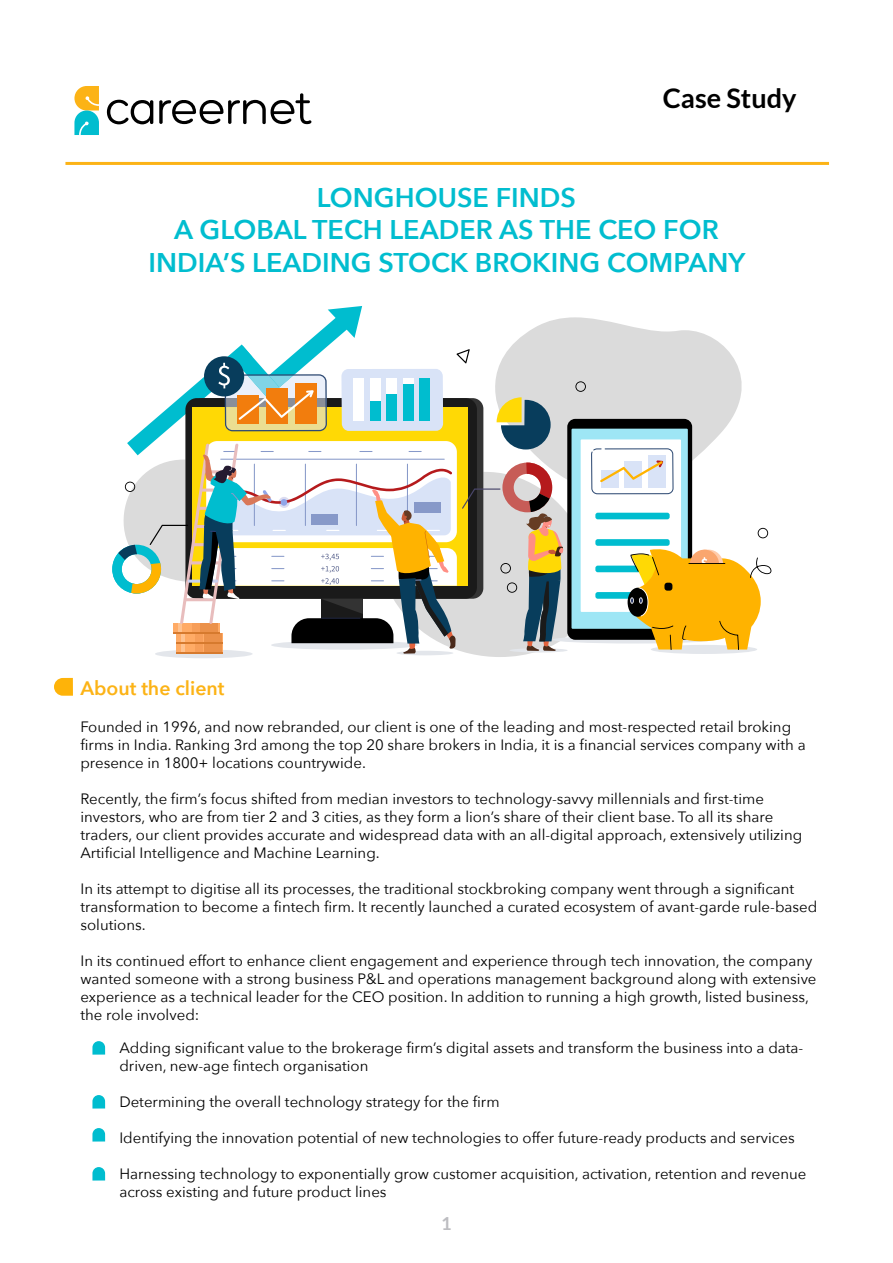
<style>
.page{position:relative;width:893px;height:1263px;background:#fff}
.page>*{position:absolute;margin:0;border:0;box-sizing:border-box;transform-origin:0 0}
.t1{font:600 27px "Avenir Next";color:#01bdcf}
.t2{font:700 27px "Lato";color:#000}
.t3{font:600 19.5px "Avenir Next";color:#fcb316}
.t4{font:700 18px "Lato";color:#bdbdc1}
.t5{font:15px/18px "Avenir Next";color:#000}
</style>
<div class="page">
<svg style="left:107px;top:100px;width:46px;height:24px"></svg>
<svg style="left:159px;top:93px;width:153px;height:31px"></svg>
<svg style="left:74px;top:86px;width:25px;height:49px"></svg>
<hr style="left:65px;top:162px;width:764px;height:3px;background:#fcb316">
<svg style="left:54px;top:678px;width:19px;height:18px"></svg>
<svg style="left:92px;top:1128px;width:13px;height:13px"></svg>
<svg style="left:92px;top:1167px;width:13px;height:13px"></svg>
<svg style="left:92px;top:1095px;width:13px;height:13px"></svg>
<svg style="left:92px;top:1041px;width:13px;height:14px"></svg>
<div style="left:155px;top:649px;width:98px;height:9px;background:#e3e6eb;border-radius:50%"></div>
<svg style="left:112px;top:306px;width:659px;height:351px"></svg>
<hr style="left:688px;top:563px;width:37px;height:1px;background:#000">
<p class="t2" style="left:663px;top:82px;width:135px">Case Study</p>
<p class="t1" style="left:317px;top:174px;width:260px">LONGHOUSE FINDS</p>
<p class="t1" style="left:174px;top:207px;width:546px">A GLOBAL TECH LEADER AS THE CEO FOR</p>
<p class="t1" style="left:148px;top:239px;width:598px">INDIA’S LEADING STOCK BROKING COMPANY</p>
<p class="t3" style="left:80px;top:671px;width:146px">About the client</p>
<p class="t5" style="left:80px;top:717px;width:727px">Founded in 1996, and now rebranded, our client is one of the leading and most-respected retail broking firms in India. Ranking 3rd among the top 20 share brokers in India, it is a financial services company with a presence in 1800+ locations countrywide.</p>
<p class="t5" style="left:80px;top:789px;width:723px">Recently, the firm’s focus shifted from median investors to technology-savvy millennials and first-time investors, who are from tier 2 and 3 cities, as they form a lion’s share of their client base. To all its share traders, our client provides accurate and widespread data with an all-digital approach, extensively utilizing Artificial Intelligence and Machine Learning.</p>
<p class="t5" style="left:80px;top:879px;width:738px">In its attempt to digitise all its processes, the traditional stockbroking company went through a significant transformation to become a fintech firm. It recently launched a curated ecosystem of avant-garde rule-based solutions.</p>
<p class="t5" style="left:80px;top:951px;width:738px">In its continued effort to enhance client engagement and experience through tech innovation, the company wanted someone with a strong business P&amp;L and operations management background along with extensive experience as a technical leader for the CEO position. In addition to running a high growth, listed business, the role involved:</p>
<p class="t5" style="left:119px;top:1038px;width:685px">Adding significant value to the brokerage firm’s digital assets and transform the business into a data&shy;driven, new-age fintech organisation</p>
<p class="t5" style="left:119px;top:1092px;width:382px">Determining the overall technology strategy for the firm</p>
<p class="t5" style="left:119px;top:1128px;width:677px">Identifying the innovation potential of new technologies to offer future-ready products and services</p>
<p class="t5" style="left:119px;top:1164px;width:689px">Harnessing technology to exponentially grow customer acquisition, activation, retention and revenue across existing and future product lines</p>
<p class="t4" style="left:441px;top:1213px;width:12px">1</p>
</div>
